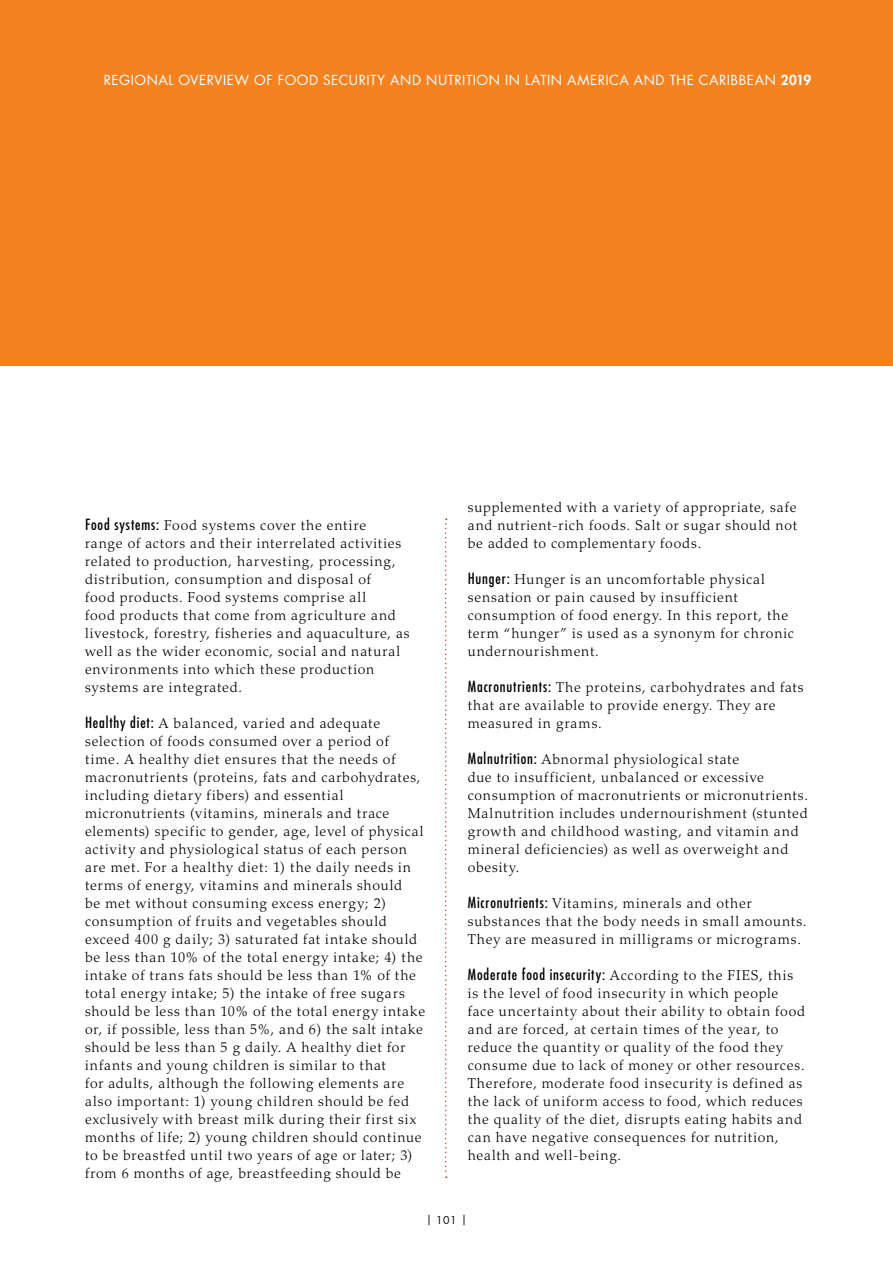
<style>
.page{position:relative;width:893px;height:1263px;background:#fff}
.page>*{position:absolute;margin:0;border:0;box-sizing:border-box;transform-origin:0 0}
.t1{font:condensed 15px "Futura Std";color:#000}
.t2{font:300 14.25px/18px "Palatino LT Std";letter-spacing:.055em;color:#000}
.t3{font:13.5px "Futura Std";letter-spacing:.045em;color:#fff}
.t4{font:10.5px "Futura Std";color:#000}
.s1{font-weight:800}
.s2{font-family:"Futura Std";font-weight:400;font-stretch:condensed;font-size:15px}
.s3{font-family:"Palatino LT Std";font-weight:300;font-stretch:normal;font-size:14.25px}
</style>
<div class="page">
<svg style="left:445px;top:518px;width:2px;height:660px"></svg>
<div style="left:0;top:0;width:893px;height:366px;background:#f58220"></div>
<p class="t3" style="left:119px;top:71px;width:449px">PANORAMA DE LA SEGURIDAD ALIMENTARIA Y NUTRICIONAL EN</p>
<p class="t3" style="left:582px;top:71px;width:140px">MÉRICA LATINA Y EL</p>
<p class="t3" style="left:737px;top:71px;width:76px">ARIBE <span class="s1">2019</span></p>
<p class="t3" style="left:104px;top:71px;width:673px">REGIONAL OVERVIEW OF FOOD SECURITY AND N UTRITION IN LATIN AAMERICA AND THE CARCIBBEAN</p>
<p class="t2" style="left:85px;top:516px;width:326px"><span class="s2">Food systems:</span> Food systems cover the entire<br>range of actors and their interrelated activities related to production, harvesting, processing, distribution, consumption and disposal of<br>food products. Food systems comprise all<br>food products that come from agriculture and livestock, forestry, fisheries and aquaculture, as well as the wider economic, social and natural environments into which these production systems are integrated.</p>
<p class="t2" style="left:85px;top:714px;width:342px"><span class="s2">Healthy diet:</span> A balanced, varied and adequate selection of foods consumed over a period of time. A healthy diet ensures that the needs of macronutrients (proteins, fats and carbohydrates, including dietary fibers) and essential micronutrients (vitamins, minerals and trace elements) specific to gender, age, level of physical activity and physiological status of each person are met. For a healthy diet: 1) the daily needs in terms of energy, vitamins and minerals should<br>be met without consuming excess energy; 2) consumption of fruits and vegetables should exceed 400 g daily; 3) saturated fat intake should be less than 10% of the total energy intake; 4) the intake of trans fats should be less than 1% of the total energy intake; 5) the intake of free sugars should be less than 10% of the total energy intake or, if possible, less than 5%, and 6) the salt intake should be less than 5 g daily. A healthy diet for infants and young children is similar to that<br>for adults, although the following elements are also important: 1) young children should be fed exclusively with breast milk during their first six months of life; 2) young children should continue to be breastfed until two years of age or later; 3) from 6 months of age, breastfeeding should be</p>
<p class="t2" style="left:468px;top:498px;width:331px;text-align:justify">supplemented with a variety of appropriate, safe and nutrient-rich foods. Salt or sugar should not be added to complementary foods.</p>
<p class="t2" style="left:468px;top:570px;width:328px"><span class="s2">Hunger:</span> Hunger is an uncomfortable physical sensation or pain caused by insufficient consumption of food energy. In this report, the term “hunger” is used as a synonym for chronic undernourishment.</p>
<p class="t2" style="left:468px;top:678px;width:338px"><span class="s2">Macronutrients:</span> The proteins, carbohydrates and fats that are available to provide energy. They are measured in grams.</p>
<p class="t2" style="left:468px;top:750px;width:342px"><span class="s2">Malnutrition:</span> Abnormal physiological state<br>due to insufficient, unbalanced or excessive consumption of macronutrients or micronutrients.<br>Malnutrition includes undernourishment (stunted growth and childhood wasting, and vitamin and mineral deficiencies) as well as overweight and obesity.</p>
<p class="t2" style="left:468px;top:894px;width:340px"><span class="s2">Micronutrients:</span> Vitamins, minerals and other substances that the body needs in small amounts.<br>They are measured in milligrams or micrograms.</p>
<p class="t1" style="left:468px;top:965px;width:327px">Moderate food insecurity: <span class="s3">According to the FIES, this</span></p>
<p class="t2" style="left:468px;top:984px;width:339px">is the level of food insecurity in which people face uncertainty about their ability to obtain food and are forced, at certain times of the year, to reduce the quantity or quality of the food they consume due to lack of money or other resources.<br>Therefore, moderate food insecurity is defined as the lack of uniform access to food, which reduces the quality of the diet, disrupts eating habits and can have negative consequences for nutrition, health and well-being.</p>
<p class="t4" style="left:426px;top:1214px;width:42px">| 101 |</p>
</div>
